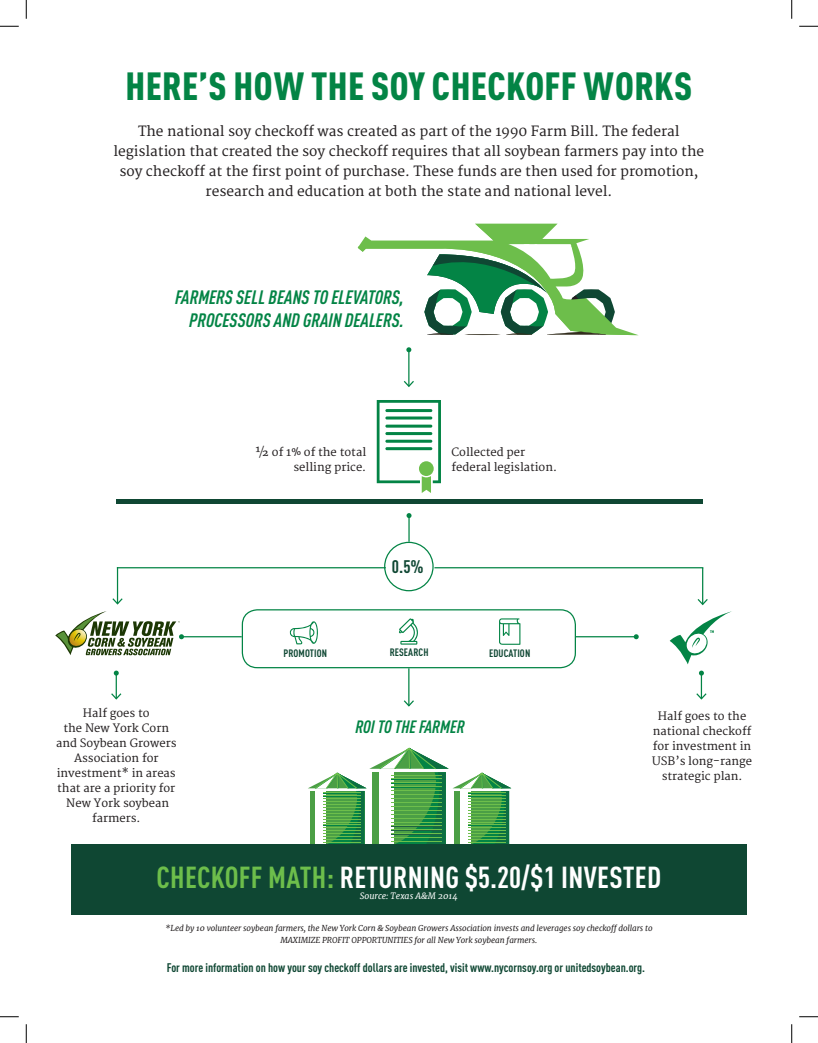
<style>
.page{position:relative;width:818px;height:1043px;background:#fff}
.page>*{position:absolute;margin:0;border:0;box-sizing:border-box;transform-origin:0 0}
.t1{font:900 condensed 38.75px "DINOT";letter-spacing:.01em;color:#038445}
.t2{font:700 condensed 30px "DINOT";letter-spacing:.01em;color:#fff}
.t3{font:italic 700 condensed 19.12px/23px "DINOT";color:#038445;text-align:right}
.t4{font:700 condensed 18px "DINOT";color:#0f4733}
.t5{font:italic 700 condensed 17.62px "DINOT";color:#038445}
.t6{font:13.75px/20px "Merriweather";color:#231f20;text-align:center}
.t7{font:700 condensed 12.38px "DINOT";color:#0f4733}
.t8{font:11.25px/15px "Merriweather";color:#231f20;text-align:center}
.t9{font:700 condensed 10.62px "DINOT";letter-spacing:.01em;color:#0f4733}
.t10{font:italic 8.75px "Merriweather";color:#fff}
.t11{font:italic 8.12px/12.5px "Merriweather";letter-spacing:-.01em;color:#231f20;text-align:center}
.t12{font:900 condensed 3.88px "DINOT";color:#038445}
.s1{color:#6dbe4b}
</style>
<div class="page">
<svg style="left:308px;top:748px;width:203px;height:96px"></svg>
<hr style="left:468px;top:842px;width:38px;height:1px;background:#6dbe4b">
<hr style="left:468px;top:839px;width:38px;height:1px;background:#6dbe4b">
<hr style="left:468px;top:836px;width:38px;height:1px;background:#6dbe4b">
<hr style="left:468px;top:833px;width:38px;height:1px;background:#6dbe4b">
<hr style="left:468px;top:830px;width:38px;height:1px;background:#6dbe4b">
<hr style="left:468px;top:828px;width:38px;height:1px;background:#038445">
<hr style="left:468px;top:827px;width:38px;height:1px;background:#6dbe4b">
<hr style="left:468px;top:825px;width:38px;height:1px;background:#038445">
<hr style="left:468px;top:824px;width:38px;height:1px;background:#6dbe4b">
<hr style="left:468px;top:822px;width:38px;height:1px;background:#6dbe4b">
<hr style="left:468px;top:819px;width:38px;height:1px;background:#6dbe4b">
<hr style="left:468px;top:816px;width:38px;height:1px;background:#6dbe4b">
<hr style="left:468px;top:813px;width:38px;height:1px;background:#6dbe4b">
<hr style="left:468px;top:810px;width:38px;height:1px;background:#6dbe4b">
<hr style="left:468px;top:807px;width:38px;height:1px;background:#6dbe4b">
<hr style="left:468px;top:804px;width:38px;height:1px;background:#6dbe4b">
<hr style="left:468px;top:801px;width:38px;height:1px;background:#6dbe4b">
<hr style="left:468px;top:798px;width:38px;height:1px;background:#6dbe4b">
<hr style="left:468px;top:796px;width:38px;height:1px;background:#038445">
<hr style="left:468px;top:795px;width:38px;height:1px;background:#6dbe4b">
<hr style="left:468px;top:793px;width:38px;height:1px;background:#038445">
<hr style="left:468px;top:792px;width:38px;height:1px;background:#6dbe4b">
<hr style="left:117px;top:567px;width:269px;height:1px;background:#038445">
<svg style="left:358px;top:224px;width:280px;height:111px"></svg>
<hr style="left:464px;top:334px;width:36px;height:1px;background:#322d1d;border-radius:50%">
<hr style="left:408px;top:350px;width:1px;height:36px;background:#038445">
<svg style="left:406px;top:347px;width:5px;height:5px"></svg>
<svg style="left:403px;top:379px;width:11px;height:8px"></svg>
<svg style="left:406px;top:513px;width:5px;height:29px"></svg>
<div style="left:384px;top:542px;width:49px;height:49px;border:1px solid #038445;border-radius:50%"></div>
<hr style="left:702px;top:567px;width:1px;height:37px;background:#038445">
<div style="left:71px;top:844px;width:675px;height:71px;background:#0f4733"></div>
<hr style="left:700px;top:673px;width:2px;height:25px;background:#038445">
<svg style="left:699px;top:670px;width:5px;height:5px"></svg>
<svg style="left:696px;top:692px;width:11px;height:8px"></svg>
<hr style="left:117px;top:567px;width:1px;height:36px;background:#038445">
<svg style="left:111px;top:670px;width:11px;height:30px"></svg>
<hr style="left:116px;top:499px;width:586px;height:4px;background:#0f4733">
<hr style="left:434px;top:567px;width:269px;height:1px;background:#038445">
<svg style="left:399px;top:618px;width:19px;height:26px"></svg>
<svg style="left:499px;top:618px;width:21px;height:27px"></svg>
<svg style="left:289px;top:621px;width:29px;height:23px"></svg>
<div style="left:242px;top:609px;width:334px;height:59px;border:1px solid #038445;border-radius:15px"></div>
<hr style="left:408px;top:668px;width:1px;height:37px;background:#038445">
<svg style="left:403px;top:699px;width:11px;height:8px"></svg>
<svg style="left:377px;top:400px;width:64px;height:93px"></svg>
<hr style="left:385px;top:409px;width:47px;height:3px;background:#038445;border-radius:2px">
<hr style="left:385px;top:416px;width:47px;height:3px;background:#038445;border-radius:2px">
<hr style="left:385px;top:424px;width:47px;height:3px;background:#038445;border-radius:2px">
<hr style="left:385px;top:432px;width:47px;height:3px;background:#038445;border-radius:2px">
<hr style="left:385px;top:440px;width:47px;height:3px;background:#038445;border-radius:2px">
<hr style="left:385px;top:447px;width:47px;height:3px;background:#038445;border-radius:2px">
<hr style="left:576px;top:636px;width:60px;height:1px;background:#038445">
<svg style="left:633px;top:634px;width:5px;height:5px"></svg>
<hr style="left:181px;top:636px;width:61px;height:1px;background:#038445">
<svg style="left:669px;top:597px;width:63px;height:67px"></svg>
<svg style="left:55px;top:597px;width:129px;height:58px"></svg>
<svg style="left:0;top:25px;width:19px;height:2px"></svg>
<svg style="left:799px;top:25px;width:19px;height:2px"></svg>
<svg style="left:0;top:1016px;width:19px;height:1px"></svg>
<svg style="left:799px;top:1016px;width:19px;height:1px"></svg>
<svg style="left:25px;top:0;width:2px;height:19px"></svg>
<svg style="left:25px;top:1024px;width:2px;height:18px"></svg>
<svg style="left:791px;top:0;width:1px;height:19px"></svg>
<svg style="left:791px;top:1024px;width:1px;height:18px"></svg>
<h1 class="t1" style="left:125px;top:62px;width:568px">HERE’S HOW THE SOY CHECKOFF WORKS</h1>
<p class="t6" style="left:113px;top:122px;width:592px">The national soy checkoff was created as part of the 1990 Farm Bill. The federal legislation that created the soy checkoff requires that all soybean farmers pay into the soy checkoff at the first point of purchase. These funds are then used for promotion, research and education at both the state and national level.</p>
<h3 class="t3" style="left:175px;top:285px;width:230px">FARMERS SELL BEANS TO ELEVATORS,<br>PROCESSORS AND GRAIN DEALERS.</h3>
<p class="t8" style="left:255px;top:444px;width:113px;text-align:right">½ of 1% of the total selling price.</p>
<p class="t8" style="left:451px;top:444px;width:107px;text-align:left">Collected per federal legislation.</p>
<h3 class="t4" style="left:392px;top:556px;width:33px">0.5%</h3>
<p class="t8" style="left:56px;top:706px;width:122px">Half goes to<br>the New York Corn and Soybean Growers<br>Association for investment* in areas that are a priority for<br>New York soybean farmers.</p>
<p class="t9" style="left:283px;top:647px;width:45px">PROMOTION</p>
<p class="t9" style="left:389px;top:646px;width:40px">RESEARCH</p>
<p class="t9" style="left:489px;top:646px;width:43px">EDUCATION</p>
<p class="t5" style="left:355px;top:716px;width:111px">ROI TO THE FARMER</p>
<p class="t12" style="left:710px;top:629px;width:6px">TM</p>
<p class="t8" style="left:652px;top:708px;width:101px">Half goes to the national checkoff for investment in<br>USB’s long-range strategic plan.</p>
<h2 class="t2" style="left:156px;top:859px;width:506px"><span class="s1">CHECKOFF MATH:</span> RETURNING $5.20/$1 INVESTED</h2>
<p class="t10" style="left:360px;top:890px;width:100px">Source: Texas A&amp;M 2014</p>
<p class="t11" style="left:165px;top:921px;width:489px">*Led by 10 volunteer soybean farmers, the New York Corn &amp; Soybean Growers Association invests and leverages soy checkoff dollars to<br>MAXIMIZE PROFIT OPPORTUNITIES for all New York soybean farmers.</p>
<p class="t7" style="left:167px;top:960px;width:480px">For more information on how your soy checkoff dollars are invested, visit www.nycornsoy.org or unitedsoybean.org.</p>
</div>
